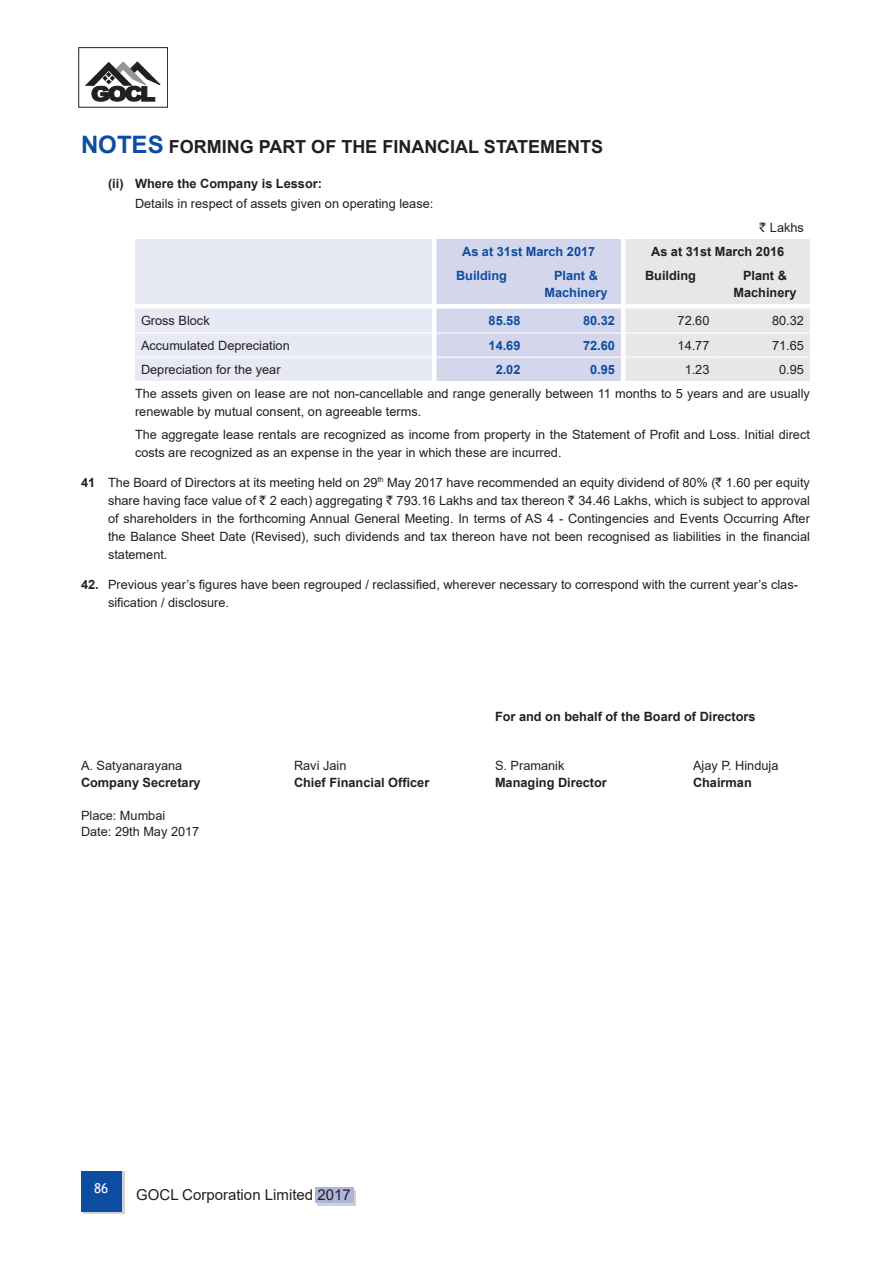
<style>
.page{position:relative;width:891px;height:1263px;background:#fff}
.page>*{position:absolute;margin:0;border:0;box-sizing:border-box;transform-origin:0 0}
.t1{font:700 18px "Arial";color:#231f20}
.t2{font:15px "Arial";color:#231f20}
.t3{font:13.5px "Trebuchet MS";color:#fff}
.t4{font:12.75px/18px "Arial";color:#231f20}
.t5{font:700 12.75px/16.5px "Arial";color:#231f20;text-align:center}
.t6{font:700 12.75px/16.5px "Arial";color:#0d4da1;text-align:center}
.s1{font-size:24px;color:#0d4da1}
.s2{font-family:"Rupee Foradian"}
.s3{font-weight:700}
</style>
<div class="page">
<svg style="left:83px;top:1171px;width:41px;height:42px"></svg>
<div style="left:81px;top:1170px;width:41px;height:41px;background:#0d4da1"></div>
<svg style="left:317px;top:1190px;width:38px;height:15px"></svg>
<div style="left:315px;top:1186px;width:38px;height:16px;background:#aeb5db"></div>
<svg style="left:85px;top:62px;width:75px;height:39px"></svg>
<svg style="left:135px;top:239px;width:675px;height:142px;background:#e3e4ef"></svg>
<h1 class="t1" style="left:81px;top:134px;width:524px"><span class="s1">NOTES</span> FORMING PART OF THE FINANCIAL STATEMENTS</h1>
<p class="t5" style="left:108px;top:175px;width:216px">(ii) Where the Company is Lessor:</p>
<p class="t4" style="left:135px;top:195px;width:300px">Details in respect of assets given on operating lease:</p>
<p class="t4" style="left:760px;top:218px;width:46px"><span class="s2">`</span> Lakhs</p>
<p class="t6" style="left:462px;top:243px;width:135px">As at 31st March 2017</p>
<p class="t5" style="left:651px;top:243px;width:135px">As at 31st March 2016</p>
<p class="t6" style="left:456px;top:268px;width:52px">Building</p>
<p class="t6" style="left:544px;top:268px;width:65px">Plant &amp;<br>Machinery</p>
<p class="t5" style="left:645px;top:268px;width:52px">Building</p>
<p class="t5" style="left:733px;top:268px;width:65px">Plant &amp;<br>Machinery</p>
<p class="t4" style="left:141px;top:312px;width:70px">Gross Block</p>
<p class="t6" style="left:489px;top:313px;width:33px">85.58</p>
<p class="t6" style="left:583px;top:313px;width:33px">80.32</p>
<p class="t4" style="left:678px;top:312px;width:33px">72.60</p>
<p class="t4" style="left:772px;top:312px;width:33px">80.32</p>
<p class="t4" style="left:141px;top:336px;width:150px">Accumulated Depreciation</p>
<p class="t6" style="left:489px;top:337px;width:33px">14.69</p>
<p class="t6" style="left:583px;top:337px;width:33px">72.60</p>
<p class="t4" style="left:678px;top:336px;width:33px">14.77</p>
<p class="t4" style="left:772px;top:336px;width:33px">71.65</p>
<p class="t4" style="left:141px;top:360px;width:141px">Depreciation for the year</p>
<p class="t6" style="left:496px;top:362px;width:26px">2.02</p>
<p class="t6" style="left:590px;top:362px;width:26px">0.95</p>
<p class="t4" style="left:685px;top:360px;width:26px">1.23</p>
<p class="t4" style="left:135px;top:357px;width:676px;line-height:24.3px;text-indent:644px">0.95<br>The assets given on lease are not non-cancellable and range generally between 11 months to 5 years and are usually</p>
<p class="t4" style="left:135px;top:400px;width:677px;line-height:22.2px">renewable by mutual consent, on agreeable terms.<br>The aggregate lease rentals are recognized as income from property in the Statement of Profit and Loss. Initial direct</p>
<p class="t4" style="left:135px;top:443px;width:428px">costs are recognized as an expense in the year in which these are incurred.</p>
<p class="t4" style="left:108px;top:473px;width:703px;text-align:justify;text-indent:-27px"><span class="s3">41</span> The Board of Directors at its meeting held on 29<sup>th</sup> May 2017 have recommended an equity dividend of 80% (<span class="s2">`</span> 1.60 per equity share having face value of <span class="s2">`</span> 2 each) aggregating <span class="s2">`</span> 793.16 Lakhs and tax thereon <span class="s2">`</span> 34.46 Lakhs, which is subject to approval of shareholders in the forthcoming Annual General Meeting. In terms of AS 4 - Contingencies and Events Occurring After the Balance Sheet Date (Revised), such dividends and tax thereon have not been recognised as liabilities in the financial statement.</p>
<p class="t4" style="left:108px;top:575px;width:692px;text-indent:-27px"><span class="s3">42.</span> Previous year’s figures have been regrouped / reclassified, wherever necessary to correspond with the current year’s clas&shy;sification / disclosure.</p>
<p class="t5" style="left:495px;top:708px;width:262px">For and on behalf of the Board of Directors</p>
<p class="t4" style="left:81px;top:756px;width:103px">A. Satyanarayana</p>
<p class="t4" style="left:294px;top:756px;width:54px">Ravi Jain</p>
<p class="t4" style="left:495px;top:756px;width:71px">S. Pramanik</p>
<p class="t4" style="left:693px;top:756px;width:87px">Ajay P. Hinduja</p>
<p class="t5" style="left:81px;top:774px;width:121px">Company Secretary</p>
<p class="t5" style="left:294px;top:774px;width:137px">Chief Financial Officer</p>
<p class="t5" style="left:495px;top:774px;width:113px">Managing Director</p>
<p class="t5" style="left:693px;top:774px;width:60px">Chairman</p>
<p class="t4" style="left:81px;top:807px;width:120px;line-height:16.5px">Place: Mumbai<br>Date: 29th May 2017</p>
<p class="t3" style="left:94px;top:1180px;width:16px">86</p>
<p class="t2" style="left:136px;top:1184px;width:216px">GOCL Corporation Limited 2017</p>
</div>
